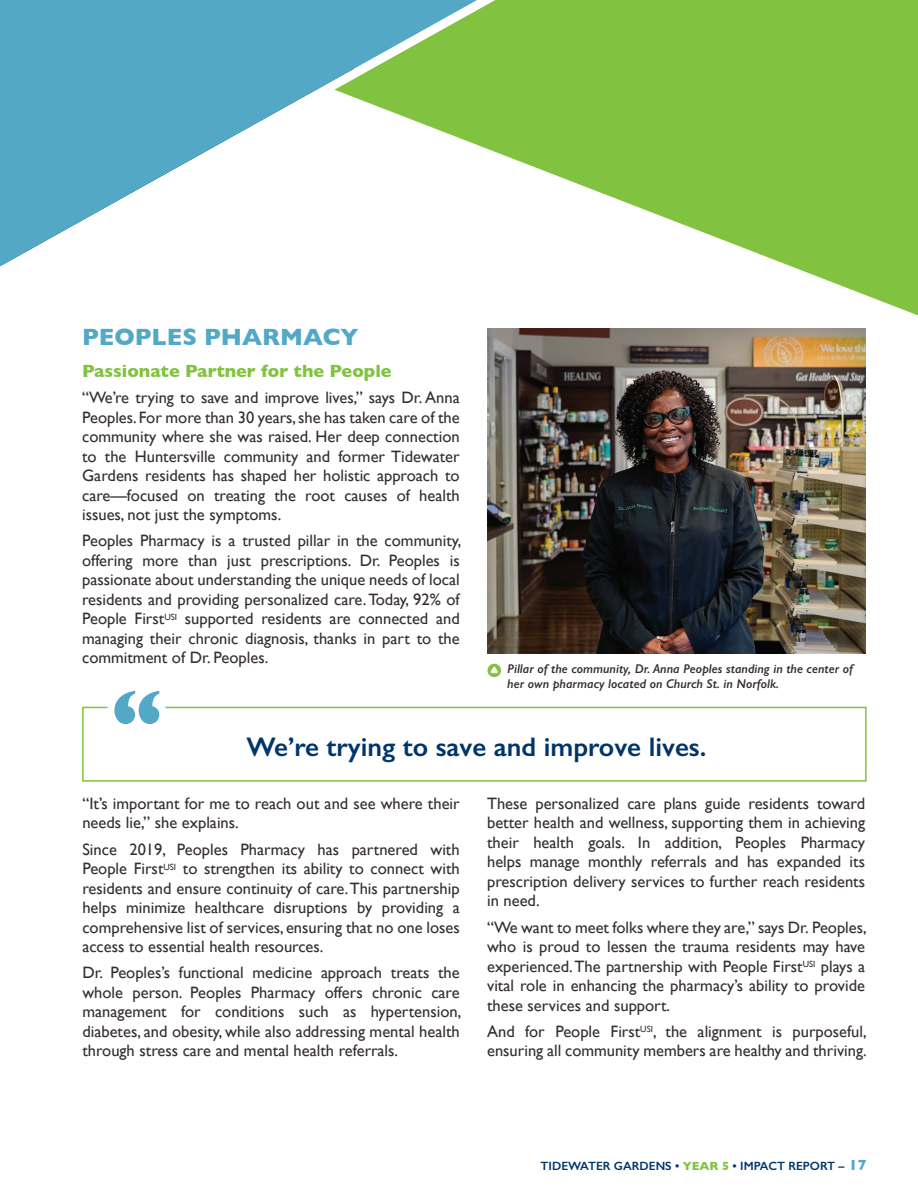
<style>
.page{position:relative;width:918px;height:1188px;background:#fff}
.page>*{position:absolute;margin:0;border:0;box-sizing:border-box;transform-origin:0 0}
.Body_copy_-_justified{font:600 27px "Gill Sans";color:#00356b}
.Heading_2{font:700 24px "Gill Sans";color:#53a8c5}
.Subhead_1{font:700 18px "Gill Sans";color:#81c340}
.Body_copy_-_justified-2{font:16.5px/19.5px "Gill Sans";color:#352f2d;text-align:justify}
.PHOTO_CAPTION_-_DARK_GREY{font:italic 600 12.75px/15px "Gill Sans";color:#352f2d}
.t1{font:600 12px "Gill Sans";color:#00356b}
.s1{font-weight:700;color:#81c340}
.s2{font-weight:700;font-size:15px;color:#53a8c5}
</style>
<div class="page">
<img style="left:487px;top:329px;width:378px;height:324px">
<svg style="left:115px;top:691px;width:44px;height:15px"></svg>
<svg style="left:82px;top:706px;width:785px;height:76px"></svg>
<svg style="left:488px;top:664px;width:13px;height:13px"></svg>
<svg style="left:490px;top:667px;width:8px;height:6px"></svg>
<svg style="left:0;top:0;width:334px;height:266px;fill:#53a8c5"></svg>
<svg style="left:334px;top:0;width:584px;height:315px;fill:#81c340"></svg>
<p class="Heading_2" style="left:82px;top:318px;width:278px">PEOPLES PHARMACY</p>
<p class="Subhead_1" style="left:82px;top:356px;width:311px">Passionate Partner for the People</p>
<p class="Body_copy_-_justified-2" style="left:82px;top:388px;width:379px">“We’re trying to save and improve lives,” says Dr. Anna Peoples. For more than 30 years, she has taken care of the community where she was raised. Her deep connection to the Huntersville community and former Tidewater Gardens residents has shaped her holistic approach to care—focused on treating the root causes of health issues, not just the symptoms.</p>
<p class="Body_copy_-_justified-2" style="left:82px;top:531px;width:381px">Peoples Pharmacy is a trusted pillar in the community, offering more than just prescriptions. Dr. Peoples is passionate about understanding the unique needs of local residents and providing personalized care. Today, 92% of People First<sup>USI</sup> supported residents are connected and managing their chronic diagnosis, thanks in part to the commitment of Dr. Peoples.</p>
<p class="PHOTO_CAPTION_-_DARK_GREY" style="left:507px;top:661px;width:347px">Pillar of the community, Dr. Anna Peoples standing in the center of her own pharmacy located on Church St. in Norfolk.</p>
<p class="Body_copy_-_justified" style="left:247px;top:731px;width:461px">We’re trying to save and improve lives.</p>
<p class="Body_copy_-_justified-2" style="left:82px;top:793px;width:379px">“It’s important for me to reach out and see where their needs lie,” she explains.</p>
<p class="Body_copy_-_justified-2" style="left:82px;top:839px;width:379px">Since 2019, Peoples Pharmacy has partnered with People First<sup>USI</sup> to strengthen its ability to connect with residents and ensure continuity of care. This partnership helps minimize healthcare disruptions by providing a comprehensive list of services, ensuring that no one loses access to essential health resources.</p>
<p class="Body_copy_-_justified-2" style="left:82px;top:963px;width:381px">Dr. Peoples’s functional medicine approach treats the whole person. Peoples Pharmacy offers chronic care management for conditions such as hypertension, diabetes, and obesity, while also addressing mental health through stress care and mental health referrals.</p>
<p class="Body_copy_-_justified-2" style="left:487px;top:793px;width:380px">These personalized care plans guide residents toward better health and wellness, supporting them in achieving their health goals. In addition, Peoples Pharmacy helps manage monthly referrals and has expanded its prescription delivery services to further reach residents in need.</p>
<p class="Body_copy_-_justified-2" style="left:487px;top:917px;width:381px">“We want to meet folks where they are,” says Dr. Peoples, who is proud to lessen the trauma residents may have experienced. The partnership with People First<sup>USI</sup> plays a vital role in enhancing the pharmacy’s ability to provide these services and support.</p>
<p class="Body_copy_-_justified-2" style="left:487px;top:1021px;width:381px">And for People First<sup>USI</sup>, the alignment is purposeful, ensuring all community members are healthy and thriving.</p>
<p class="t1" style="left:541px;top:1159px;width:327px">TIDEWATER GARDENS • <span class="s1">YEAR 5</span> • IMPACT REPORT – <span class="s2">17</span></p>
</div>
